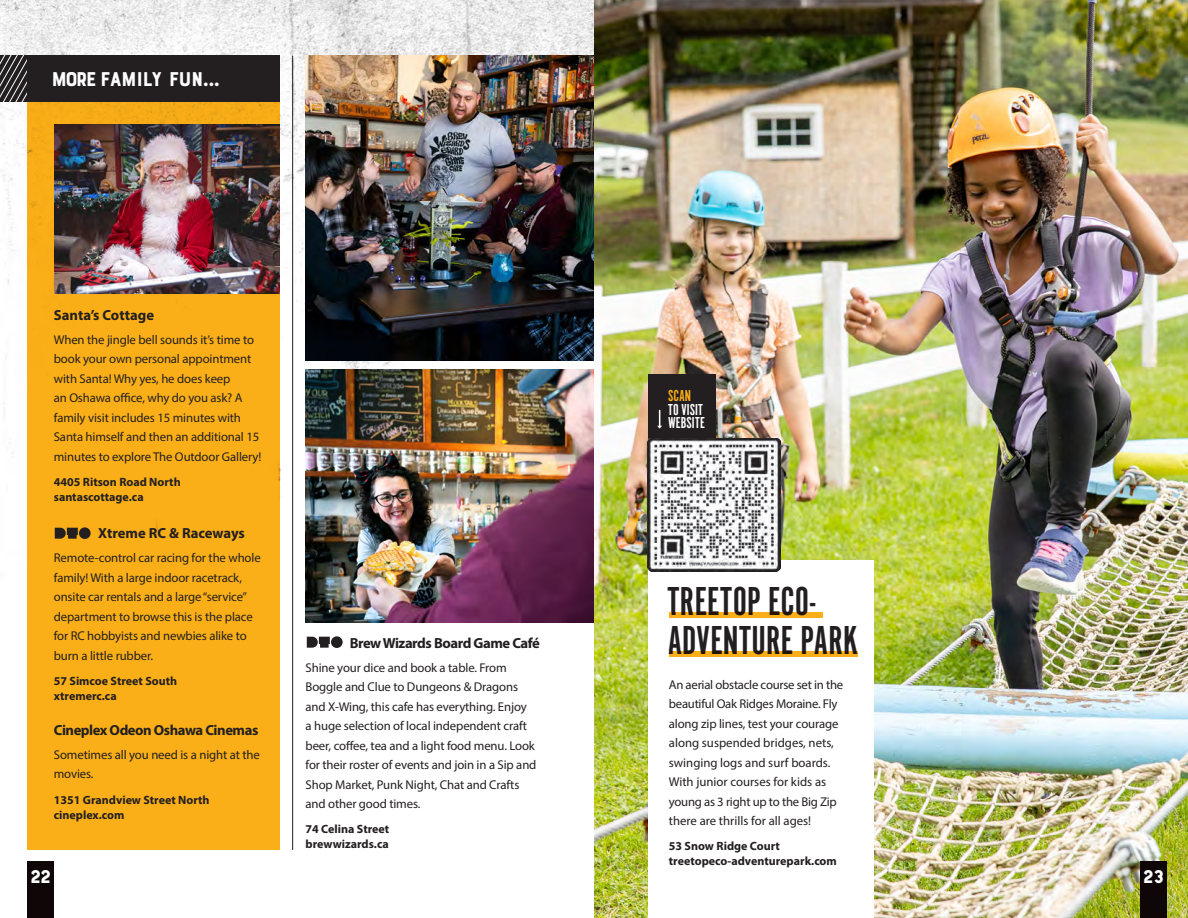
<style>
.page{position:relative;width:1188px;height:918px;background:#fff}
.page>*{position:absolute;margin:0;border:0;box-sizing:border-box;transform-origin:0 0}
.t1{font:42px "Alternate Got No 1 D";letter-spacing:.005em;color:#231f20}
.t2{font:21px "Bourton Base";letter-spacing:-.03em;color:#fff}
.t3{font:19.5px "Bourton Base";color:#fff}
.t4{font:16.5px "Alternate Got No 1 D";letter-spacing:.005em;color:#fff}
.t5{font:16.5px "Alternate Got No 1 D";color:#faaf18}
.t6{font:700 14.7px "Myriad Pro";letter-spacing:-.03em;color:#231f20}
.t7{font:700 14.7px "Myriad Pro";letter-spacing:-.005em;color:#231f20}
.t8{font:700 14.7px "Myriad Pro";color:#231f20}
.t9{font:12.75px/19.5px "Myriad Pro";letter-spacing:-.01em;color:#231f20}
.t10{font:700 12px/15px "Myriad Pro";color:#231f20}
</style>
<div class="page">
<img style="left:0;top:0;width:594px;height:862px">
<div style="left:27px;top:862px;width:27px;height:56px;background:#0e0607"></div>
<img style="left:594px;top:0;width:594px;height:918px">
<div style="left:1140px;top:862px;width:27px;height:56px;background:#0e0607"></div>
<div style="left:27px;top:55px;width:253px;height:795px;background:#faaf18"></div>
<div style="left:0;top:55px;width:280px;height:47px;background:#231f20"></div>
<svg style="left:0;top:55px;width:27px;height:47px"></svg>
<img style="left:54px;top:124px;width:226px;height:170px">
<img style="left:306px;top:55px;width:288px;height:306px">
<img style="left:306px;top:369px;width:288px;height:253px">
<svg style="left:307px;top:637px;width:23px;height:11px"></svg>
<div style="left:331px;top:636px;width:12px;height:12px;background:#231f20;border-radius:50%"></div>
<svg style="left:55px;top:528px;width:23px;height:11px"></svg>
<div style="left:79px;top:527px;width:12px;height:12px;background:#231f20;border-radius:50%"></div>
<hr style="left:292px;top:56px;width:1px;height:794px;background:#231f20">
<div style="left:648px;top:560px;width:226px;height:358px;background:#fff"></div>
<div style="left:669px;top:612px;width:153px;height:6px;background:#faaf18"></div>
<div style="left:669px;top:651px;width:189px;height:6px;background:#faaf18"></div>
<div style="left:648px;top:374px;width:67px;height:68px;background:#231f20"></div>
<svg style="left:657px;top:410px;width:5px;height:18px"></svg>
<img style="left:648px;top:439px;width:133px;height:132px">
<p class="t2" style="left:51px;top:66px;width:170px">MORE FAMILY FUN...</p>
<p class="t8" style="left:54px;top:305px;width:102px">Santa’s Cottage</p>
<p class="t9" style="left:54px;top:329px;width:209px">When the jingle bell sounds it’s time to book your own personal appointment with Santa! Why yes, he does keep<br>an Oshawa office, why do you ask? A family visit includes 15 minutes with Santa himself and then an additional 15 minutes to explore The Outdoor Gallery!</p>
<p class="t10" style="left:54px;top:474px;width:128px">4405 Ritson Road North santascottage.ca</p>
<p class="t7" style="left:98px;top:524px;width:148px">Xtreme RC &amp; Raceways</p>
<p class="t9" style="left:54px;top:548px;width:209px">Remote-control car racing for the whole family! With a large indoor racetrack, onsite car rentals and a large “service” department to browse this is the place for RC hobbyists and newbies alike to burn a little rubber.</p>
<p class="t10" style="left:54px;top:673px;width:125px">57 Simcoe Street South xtremerc.ca</p>
<p class="t6" style="left:54px;top:720px;width:206px">Cineplex Odeon Oshawa Cinemas</p>
<p class="t9" style="left:54px;top:744px;width:208px">Sometimes all you need is a night at the movies.</p>
<p class="t10" style="left:54px;top:792px;width:157px">1351 Grandview Street North cineplex.com</p>
<p class="t6" style="left:350px;top:633px;width:192px">Brew Wizards Board Game Café</p>
<p class="t9" style="left:306px;top:658px;width:232px">Shine your dice and book a table. From Boggle and Clue to Dungeons &amp; Dragons and X-Wing, this cafe has everything. Enjoy<br>a huge selection of local independent craft beer, coffee, tea and a light food menu. Look for their roster of events and join in a Sip and Shop Market, Punk Night, Chat and Crafts and other good times.</p>
<p class="t10" style="left:306px;top:821px;width:85px">74 Celina Street</p>
<p class="t10" style="left:306px;top:836px;width:85px">brewwizards.ca</p>
<p class="t5" style="left:668px;top:387px;width:25px">SCAN</p>
<p class="t4" style="left:668px;top:401px;width:36px">TO VISIT</p>
<p class="t4" style="left:668px;top:414px;width:38px">WEBSITE</p>
<p class="t1" style="left:667px;top:578px;width:150px">TREETOP ECO-</p>
<p class="t1" style="left:667px;top:617px;width:192px">ADVENTURE PARK</p>
<p class="t9" style="left:669px;top:675px;width:176px">An aerial obstacle course set in the beautiful Oak Ridges Moraine. Fly along zip lines, test your courage along suspended bridges, nets, swinging logs and surf boards.<br>With junior courses for kids as young as 3 right up to the Big Zip there are thrills for all ages!</p>
<p class="t10" style="left:669px;top:838px;width:113px">53 Snow Ridge Court</p>
<p class="t10" style="left:669px;top:853px;width:170px">treetopeco-adventurepark.com</p>
<p class="t3" style="left:30px;top:865px;width:23px">22</p>
<p class="t3" style="left:1143px;top:865px;width:23px">23</p>
</div>
